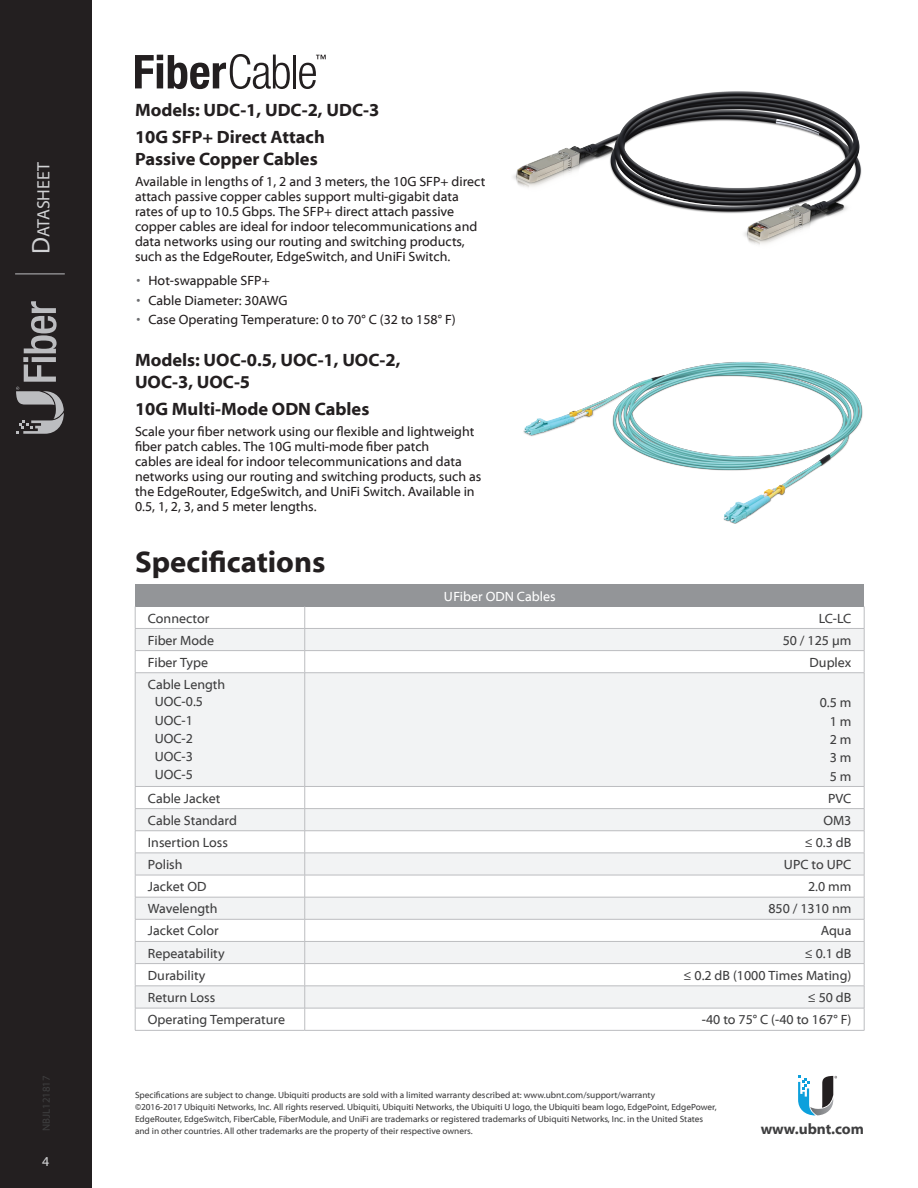
<style>
.page{position:relative;width:918px;height:1188px;background:#fff}
.page>*{position:absolute;margin:0;border:0;box-sizing:border-box;transform-origin:0 0}
.t1{font:700 30px "Myriad Web Pro";color:#231f20}
.t2{font:700 18px/21.6px "Myriad Web Pro";color:#231f20}
.t3{font:17.85px "Myriad Pro";color:#d1d2d4}
.t4{font:700 15px "Myriad Web Pro";color:#3e3e3f}
.t5{font:13.5px/15px "Myriad Web Pro";color:#231f20}
.t6{font:13.5px/18.1px "Myriad Web Pro";color:#3e3e3f}
.t7{font:13.5px "Myriad Web Pro";color:#fff}
.t8{font:13.5px "Myriad Web Pro";color:#d1d2d4}
.t9{font:10.5px "Myriad Web Pro";color:#3e3e3f}
.t10{font:9px/12px "Myriad Web Pro";color:#3e3e3f}
.s1{font-size:25.5px}
.s2{color:#6c6d70}
</style>
<div class="page">
<div style="left:0;top:0;width:92px;height:1188px;background:#231f20"></div>
<hr style="left:15px;top:274px;width:50px;height:1px;background:#bcbdc0">
<svg style="left:16px;top:301px;width:48px;height:133px"></svg>
<svg style="left:798px;top:1076px;width:39px;height:39px"></svg>
<img style="left:523px;top:361px;width:340px;height:163px">
<div style="left:135px;top:584px;width:729px;height:23px;background:#939598"></div>
<svg style="left:136px;top:629px;width:728px;height:379px;fill:#f2f3f4"></svg>
<hr style="left:135px;top:628px;width:170px;height:1px;background:#bcbdc0">
<hr style="left:305px;top:628px;width:559px;height:1px;background:#bcbdc0">
<hr style="left:135px;top:650px;width:170px;height:1px;background:#bcbdc0">
<svg style="left:135px;top:607px;width:1px;height:65px"></svg>
<hr style="left:305px;top:650px;width:559px;height:1px;background:#bcbdc0">
<svg style="left:304px;top:607px;width:1px;height:65px"></svg>
<svg style="left:864px;top:607px;width:1px;height:66px"></svg>
<hr style="left:135px;top:672px;width:170px;height:1px;background:#bcbdc0">
<hr style="left:135px;top:673px;width:1px;height:113px;background:#bcbdc0">
<hr style="left:305px;top:672px;width:559px;height:1px;background:#bcbdc0">
<hr style="left:304px;top:673px;width:1px;height:113px;background:#bcbdc0">
<hr style="left:864px;top:673px;width:1px;height:113px;background:#bcbdc0">
<hr style="left:135px;top:786px;width:170px;height:1px;background:#bcbdc0">
<hr style="left:305px;top:786px;width:559px;height:1px;background:#bcbdc0">
<hr style="left:135px;top:808px;width:170px;height:1px;background:#bcbdc0">
<hr style="left:305px;top:808px;width:559px;height:1px;background:#bcbdc0">
<hr style="left:135px;top:830px;width:170px;height:1px;background:#bcbdc0">
<hr style="left:305px;top:830px;width:559px;height:1px;background:#bcbdc0">
<hr style="left:135px;top:853px;width:170px;height:1px;background:#bcbdc0">
<hr style="left:305px;top:853px;width:559px;height:1px;background:#bcbdc0">
<hr style="left:135px;top:875px;width:170px;height:1px;background:#bcbdc0">
<hr style="left:305px;top:875px;width:559px;height:1px;background:#bcbdc0">
<hr style="left:135px;top:897px;width:170px;height:1px;background:#bcbdc0">
<hr style="left:305px;top:897px;width:559px;height:1px;background:#bcbdc0">
<hr style="left:135px;top:919px;width:170px;height:1px;background:#bcbdc0">
<hr style="left:305px;top:919px;width:559px;height:1px;background:#bcbdc0">
<hr style="left:135px;top:941px;width:170px;height:1px;background:#bcbdc0">
<hr style="left:305px;top:941px;width:559px;height:1px;background:#bcbdc0">
<hr style="left:135px;top:963px;width:170px;height:1px;background:#bcbdc0">
<hr style="left:305px;top:963px;width:559px;height:1px;background:#bcbdc0">
<hr style="left:135px;top:986px;width:170px;height:1px;background:#bcbdc0">
<hr style="left:305px;top:986px;width:559px;height:1px;background:#bcbdc0">
<hr style="left:135px;top:1008px;width:170px;height:1px;background:#bcbdc0">
<svg style="left:135px;top:787px;width:1px;height:243px"></svg>
<hr style="left:305px;top:1008px;width:559px;height:1px;background:#bcbdc0">
<svg style="left:304px;top:787px;width:1px;height:243px"></svg>
<svg style="left:864px;top:787px;width:1px;height:243px"></svg>
<hr style="left:135px;top:1030px;width:170px;height:1px;background:#bcbdc0">
<hr style="left:305px;top:1030px;width:559px;height:1px;background:#bcbdc0">
<hr style="left:293px;top:55px;width:3px;height:33px;background:#231f20">
<svg style="left:299px;top:55px;width:27px;height:34px"></svg>
<svg style="left:135px;top:54px;width:155px;height:35px"></svg>
<img style="left:513px;top:91px;width:349px;height:154px">
<h3 class="t3" style="left:33px;top:254px;width:94px;rotate:-90deg"><span class="s1">D</span>atasheet</h3>
<p class="t9" style="left:41px;top:1131px;width:57px;rotate:-90deg">NBJL121817</p>
<p class="t8" style="left:42px;top:1154px;width:9px">4</p>
<h2 class="t2" style="left:135px;top:97px;width:246px;line-height:27px">Models: UDC-1, UDC-2, UDC-3<br>10G SFP+ Direct Attach</h2>
<h2 class="t2" style="left:135px;top:148px;width:184px">Passive Copper Cables</h2>
<p class="t5" style="left:135px;top:175px;width:352px">Available in lengths of 1, 2 and 3 meters, the 10G SFP+ direct attach passive copper cables support multi-gigabit data rates of up to 10.5 Gbps. The SFP+ direct attach passive copper cables are ideal for indoor telecommunications and data networks using our routing and switching products, such as the EdgeRouter, EdgeSwitch, and UniFi Switch.</p>
<p class="t5" style="left:136px;top:274px;width:135px"><span class="s2">•</span> Hot-swappable SFP+</p>
<p class="t5" style="left:136px;top:293px;width:153px"><span class="s2">•</span> Cable Diameter: 30AWG</p>
<p class="t5" style="left:136px;top:312px;width:321px"><span class="s2">•</span> Case Operating Temperature: 0 to 70° C (32 to 158° F)</p>
<h2 class="t2" style="left:135px;top:350px;width:267px">Models: UOC-0.5, UOC-1, UOC-2,<br>UOC-3, UOC-5</h2>
<h2 class="t2" style="left:135px;top:398px;width:236px">10G Multi-Mode ODN Cables</h2>
<p class="t5" style="left:135px;top:425px;width:348px">Scale your fiber network using our flexible and lightweight fiber patch cables. The 10G multi-mode fiber patch<br>cables are ideal for indoor telecommunications and data networks using our routing and switching products, such as the EdgeRouter, EdgeSwitch, and UniFi Switch. Available in 0.5, 1, 2, 3, and 5 meter lengths.</p>
<h1 class="t1" style="left:135px;top:545px;width:192px">Specifications</h1>
<p class="t7" style="left:444px;top:589px;width:113px">UFiber ODN Cables</p>
<p class="t6" style="left:148px;top:609px;width:63px">Connector</p>
<p class="t6" style="left:819px;top:609px;width:34px">LC-LC</p>
<p class="t6" style="left:148px;top:631px;width:68px">Fiber Mode</p>
<p class="t6" style="left:783px;top:631px;width:70px">50 / 125 µm</p>
<p class="t6" style="left:148px;top:654px;width:62px">Fiber Type</p>
<p class="t6" style="left:810px;top:654px;width:43px">Duplex</p>
<p class="t6" style="left:155px;top:676px;width:72px;text-indent:-7px">Cable Length<br>UOC-0.5<br>UOC-1<br>UOC-2<br>UOC-3<br>UOC-5</p>
<p class="t6" style="left:830px;top:694px;width:23px;text-align:justify;text-indent:-10px">0.5 m 1 m 2 m 3 m 5 m</p>
<p class="t6" style="left:148px;top:789px;width:74px">Cable Jacket</p>
<p class="t6" style="left:828px;top:789px;width:25px">PVC</p>
<p class="t6" style="left:148px;top:812px;width:91px">Cable Standard</p>
<p class="t6" style="left:823px;top:812px;width:30px">OM3</p>
<p class="t6" style="left:148px;top:834px;width:82px">Insertion Loss</p>
<p class="t6" style="left:805px;top:834px;width:48px">≤ 0.3 dB</p>
<p class="t6" style="left:148px;top:856px;width:36px">Polish</p>
<p class="t6" style="left:784px;top:856px;width:69px">UPC to UPC</p>
<p class="t6" style="left:148px;top:878px;width:60px">Jacket OD</p>
<p class="t6" style="left:808px;top:878px;width:45px">2.0 mm</p>
<p class="t6" style="left:148px;top:900px;width:71px">Wavelength</p>
<p class="t6" style="left:768px;top:900px;width:85px">850 / 1310 nm</p>
<p class="t6" style="left:148px;top:922px;width:72px">Jacket Color</p>
<p class="t6" style="left:821px;top:922px;width:32px">Aqua</p>
<p class="t6" style="left:148px;top:944px;width:78px">Repeatability</p>
<p class="t6" style="left:805px;top:944px;width:48px">≤ 0.1 dB</p>
<p class="t6" style="left:148px;top:966px;width:59px">Durability</p>
<p class="t6" style="left:684px;top:966px;width:169px">≤ 0.2 dB (1000 Times Mating)</p>
<p class="t6" style="left:148px;top:989px;width:69px">Return Loss</p>
<p class="t6" style="left:808px;top:989px;width:45px">≤50dB</p>
<p class="t6" style="left:148px;top:1011px;width:139px">Operating Temperature</p>
<p class="t6" style="left:702px;top:1011px;width:151px">-40 to 75° C (-40 to 167° F)</p>
<p class="t10" style="left:135px;top:1089px;width:583px">Specifications are subject to change. Ubiquiti products are sold with a limited warranty described at: www.ubnt.com/support/warranty<br>©2016-2017 Ubiquiti Networks, Inc. All rights reserved. Ubiquiti, Ubiquiti Networks, the Ubiquiti U logo, the Ubiquiti beam logo, EdgePoint, EdgePower, EdgeRouter, EdgeSwitch, FiberCable, FiberModule, and UniFi are trademarks or registered trademarks of Ubiquiti Networks, Inc. in the United States and in other countries. All other trademarks are the property of their respective owners.</p>
<p class="t4" style="left:761px;top:1121px;width:105px">www.ubnt.com</p>
</div>
